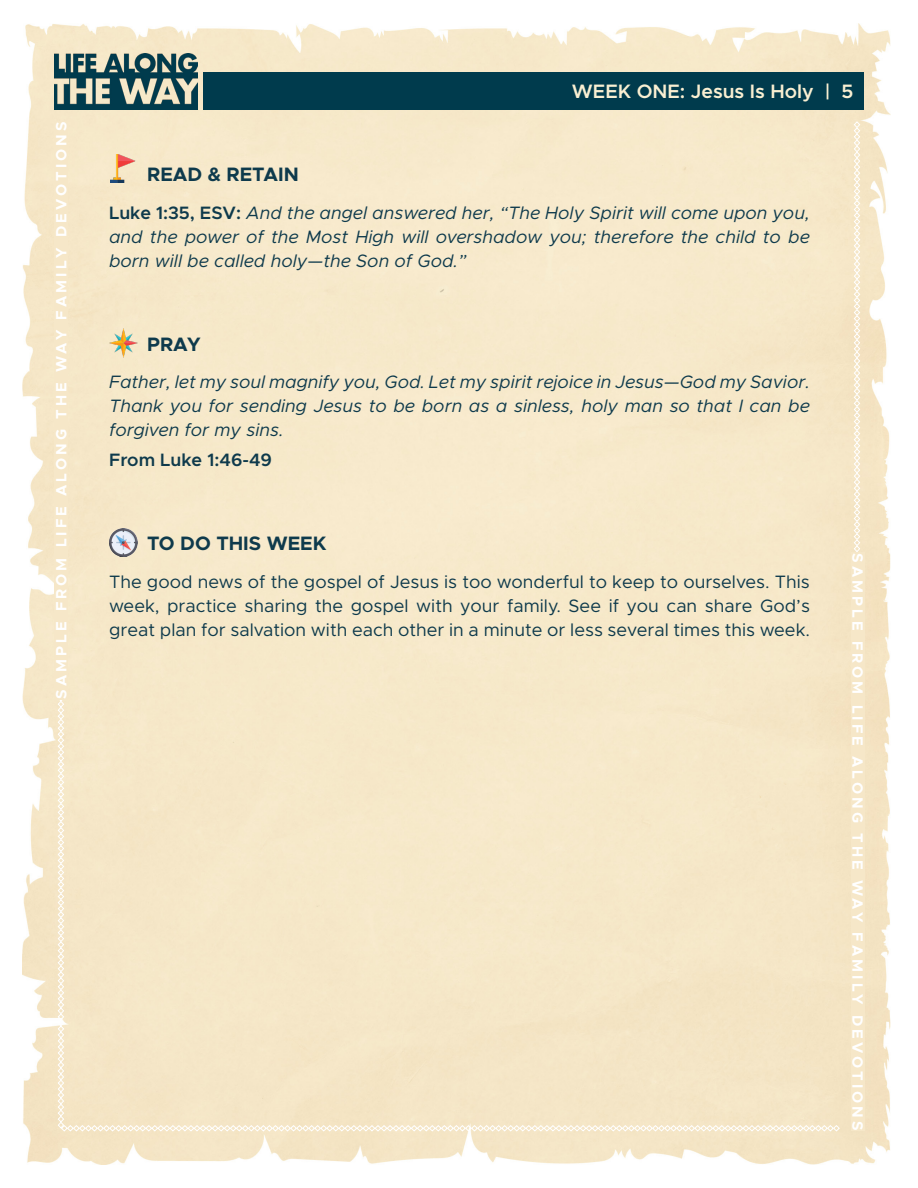
<style>
.page{position:relative;width:918px;height:1188px;background:#fff}
.page>*{position:absolute;margin:0;border:0;box-sizing:border-box;transform-origin:0 0}
.t1{font:700 19.5px "Metropolis";color:#0e3a4c}
.t2{font:600 19.5px "Metropolis";color:#f9efd2}
.t3{font:italic 18px/24px "Metropolis";color:#0e3a4c;text-align:justify}
.t4{font:18px/24px "Metropolis";color:#0e3a4c;text-align:justify}
.t5{font:600 18px "Metropolis";color:#0e3a4c}
.t6{font:700 15px "Metropolis";letter-spacing:.2em;color:#fff}
.s1{font-weight:600;font-style:normal}
</style>
<div class="page">
<img style="left:23px;top:24px;width:868px;height:1140px">
<div style="left:203px;top:72px;width:660px;height:37px;background:#003b4d"></div>
<img style="left:54px;top:54px;width:144px;height:56px">
<img style="left:109px;top:529px;width:28px;height:28px">
<img style="left:109px;top:329px;width:28px;height:28px">
<img style="left:110px;top:155px;width:26px;height:28px">
<svg style="left:854px;top:121px;width:6px;height:431px"></svg>
<div style="left:58px;top:622px;width:782px;height:510px;background:#f6e7c8"></div>
<div style="left:55px;top:122px;width:13px;height:578px;background:#f6e7c8"></div>
<div style="left:851px;top:552px;width:13px;height:579px;background:#f6e7c8"></div>
<p class="t6" style="left:52px;top:699px;width:579px;rotate:-90deg">SAMPLE FROM LIFE ALONG THE WAY FAMILY DEVOTIONS</p>
<p class="t2" style="left:572px;top:79px;width:283px">WEEK ONE: Jesus Is Holy | 5</p>
<p class="t1" style="left:147px;top:162px;width:153px">READ &amp; RETAIN</p>
<p class="t3" style="left:109px;top:200px;width:702px"><span class="s1">Luke 1:35, ESV:</span> And the angel answered her, “The Holy Spirit will come upon you, and the power of the Most High will overshadow you; therefore the child to be born will be called holy—the Son of God.”</p>
<p class="t1" style="left:147px;top:332px;width:55px">PRAY</p>
<p class="t3" style="left:109px;top:370px;width:702px">Father, let my soul magnify you, God. Let my spirit rejoice in Jesus—God my Savior.<br>Thank you for sending Jesus to be born as a sinless, holy man so that I can be forgiven for my sins.</p>
<p class="t5" style="left:109px;top:449px;width:164px">From Luke 1:46-49</p>
<p class="t1" style="left:147px;top:531px;width:181px">TO DO THIS WEEK</p>
<p class="t4" style="left:109px;top:569px;width:702px">The good news of the gospel of Jesus is too wonderful to keep to ourselves. This week, practice sharing the gospel with your family. See if you can share God’s great plan for salvation with each other in a minute or less several times this week.</p>
<p class="t6" style="left:867px;top:553px;width:579px;rotate:90deg">SAMPLE FROM LIFE ALONG THE WAY FAMILY DEVOTIONS</p>
</div>
